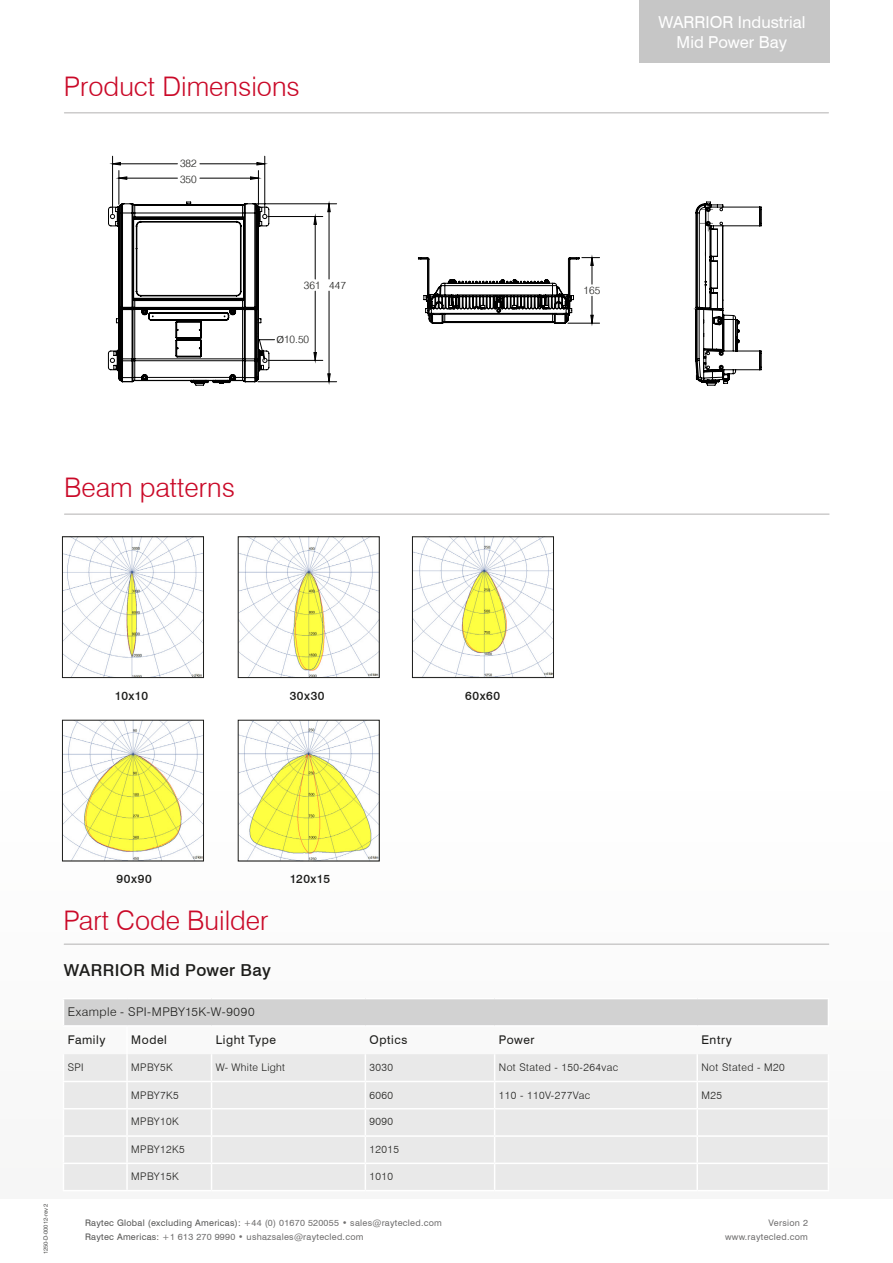
<style>
.page{position:relative;width:893px;height:1263px;background:#fff}
.page>*{position:absolute;margin:0;border:0;box-sizing:border-box;transform-origin:0 0}
.t1{font:300 27px "Swiss 721 BT";color:#ca0928}
.t2{font:16.5px/19.8px "Swiss 721 BT";color:#fff;text-align:center}
.t3{font:500 16.5px "Swiss 721 BT";letter-spacing:.025em;color:#1d1d1b}
.t4{font:12px "Swiss 721 BT";letter-spacing:.05em;color:#1d1d1b}
.t5{font:300 12px "Swiss 721 BT";letter-spacing:.035em;color:#1d1d1b}
.t6{font:500 12px "Swiss 721 BT";letter-spacing:.05em;color:#1d1d1b}
.t7{font:300 10.5px "Swiss 721 BT";letter-spacing:.04em;color:#1d1d1b}
.t8{font:300 10.5px "Swiss 721 TL";color:#1d1d1b}
.t9{font:9px/13.5px "Swiss 721 BT";letter-spacing:.03em;color:#706f6f}
.t10{font:6px "Swiss 721 BT";letter-spacing:-.02em;color:#575756}
.s1{font-family:"URW Grotesk"}
.s2{color:#575756}
</style>
<div class="page">
<div style="left:639px;top:0;width:190px;height:63px;background:#c6c6c6"></div>
<hr style="left:64px;top:112px;width:764px;height:1px;background:#b3b2b2">
<hr style="left:64px;top:514px;width:765px;height:1px;background:#b3b2b2">
<div style="left:63px;top:998px;width:765px;height:28px;background:#d2d2d2"></div>
<div style="left:64px;top:1054px;width:764px;height:136px;background:#e9e9e9"></div>
<hr style="left:63px;top:998px;width:64px;height:1px;background:#fff">
<svg style="left:63px;top:999px;width:1px;height:26px"></svg>
<hr style="left:127px;top:998px;width:85px;height:1px;background:#fff">
<hr style="left:212px;top:998px;width:153px;height:1px;background:#fff">
<hr style="left:365px;top:998px;width:130px;height:1px;background:#fff">
<hr style="left:495px;top:998px;width:202px;height:1px;background:#fff">
<hr style="left:697px;top:998px;width:132px;height:1px;background:#fff">
<hr style="left:63px;top:1025px;width:64px;height:2px;background:#fff">
<hr style="left:127px;top:1025px;width:85px;height:2px;background:#fff">
<hr style="left:212px;top:1025px;width:153px;height:2px;background:#fff">
<hr style="left:365px;top:1025px;width:130px;height:2px;background:#fff">
<hr style="left:495px;top:1025px;width:202px;height:2px;background:#fff">
<hr style="left:697px;top:1025px;width:132px;height:2px;background:#fff">
<hr style="left:126px;top:1054px;width:2px;height:27px;background:#fff">
<hr style="left:696px;top:1054px;width:2px;height:27px;background:#fff">
<hr style="left:63px;top:1081px;width:64px;height:1px;background:#fff">
<hr style="left:127px;top:1081px;width:85px;height:1px;background:#fff">
<hr style="left:126px;top:1082px;width:2px;height:26px;background:#fff">
<hr style="left:212px;top:1081px;width:153px;height:1px;background:#fff">
<hr style="left:365px;top:1081px;width:130px;height:1px;background:#fff">
<hr style="left:495px;top:1081px;width:202px;height:1px;background:#fff">
<hr style="left:697px;top:1081px;width:132px;height:1px;background:#fff">
<hr style="left:696px;top:1082px;width:2px;height:26px;background:#fff">
<hr style="left:63px;top:1108px;width:64px;height:1px;background:#fff">
<hr style="left:127px;top:1108px;width:85px;height:1px;background:#fff">
<hr style="left:126px;top:1109px;width:2px;height:26px;background:#fff">
<hr style="left:212px;top:1108px;width:153px;height:1px;background:#fff">
<hr style="left:365px;top:1108px;width:130px;height:1px;background:#fff">
<hr style="left:495px;top:1108px;width:202px;height:1px;background:#fff">
<hr style="left:697px;top:1108px;width:132px;height:1px;background:#fff">
<hr style="left:696px;top:1109px;width:2px;height:26px;background:#fff">
<hr style="left:63px;top:1135px;width:64px;height:2px;background:#fff">
<hr style="left:127px;top:1135px;width:85px;height:2px;background:#fff">
<hr style="left:126px;top:1137px;width:2px;height:25px;background:#fff">
<hr style="left:212px;top:1135px;width:153px;height:2px;background:#fff">
<hr style="left:365px;top:1135px;width:130px;height:2px;background:#fff">
<hr style="left:495px;top:1135px;width:202px;height:2px;background:#fff">
<hr style="left:697px;top:1135px;width:132px;height:2px;background:#fff">
<hr style="left:696px;top:1137px;width:2px;height:25px;background:#fff">
<hr style="left:63px;top:1162px;width:64px;height:2px;background:#fff">
<hr style="left:127px;top:1162px;width:85px;height:2px;background:#fff">
<hr style="left:126px;top:1164px;width:2px;height:26px;background:#fff">
<hr style="left:212px;top:1162px;width:153px;height:2px;background:#fff">
<svg style="left:211px;top:1054px;width:1px;height:136px"></svg>
<hr style="left:365px;top:1162px;width:130px;height:2px;background:#fff">
<svg style="left:365px;top:1054px;width:1px;height:136px"></svg>
<hr style="left:495px;top:1162px;width:202px;height:2px;background:#fff">
<svg style="left:494px;top:1054px;width:1px;height:136px"></svg>
<hr style="left:697px;top:1162px;width:132px;height:2px;background:#fff">
<hr style="left:696px;top:1164px;width:2px;height:26px;background:#fff">
<hr style="left:64px;top:944px;width:765px;height:1px;background:#b3b2b2">
<svg style="left:112px;top:156px;width:225px;height:226px"></svg>
<svg style="left:328px;top:204px;width:2px;height:8px"></svg>
<svg style="left:328px;top:374px;width:2px;height:8px"></svg>
<svg style="left:314px;top:352px;width:2px;height:8px"></svg>
<svg style="left:314px;top:217px;width:2px;height:7px"></svg>
<svg style="left:119px;top:177px;width:8px;height:2px"></svg>
<svg style="left:250px;top:177px;width:8px;height:2px"></svg>
<svg style="left:257px;top:163px;width:8px;height:2px"></svg>
<svg style="left:113px;top:163px;width:7px;height:2px"></svg>
<svg style="left:108px;top:201px;width:162px;height:185px"></svg>
<svg style="left:418px;top:257px;width:182px;height:67px"></svg>
<svg style="left:694px;top:201px;width:68px;height:185px"></svg>
<img style="left:240px;top:538px;width:138px;height:138px">
<div style="left:238px;top:536px;width:142px;height:142px;border:1px solid #1d1d1b"></div>
<img style="left:64px;top:538px;width:138px;height:138px">
<div style="left:62px;top:536px;width:142px;height:142px;border:1px solid #1d1d1b"></div>
<img style="left:414px;top:538px;width:138px;height:138px">
<div style="left:412px;top:536px;width:142px;height:142px;border:1px solid #1d1d1b"></div>
<img style="left:64px;top:722px;width:138px;height:137px">
<div style="left:62px;top:720px;width:142px;height:141px;border:1px solid #1d1d1b"></div>
<img style="left:240px;top:722px;width:138px;height:137px">
<h1 class="t1" style="left:64px;top:70px;width:237px">Product Dimensions</h1>
<p class="t8" style="left:180px;top:156px;width:18px">382</p>
<p class="t8" style="left:180px;top:173px;width:18px">350</p>
<p class="t8" style="left:304px;top:278px;width:44px">361 447</p>
<p class="t8" style="left:276px;top:332px;width:34px"><span class="s1">Ø</span>10.50</p>
<h1 class="t1" style="left:64px;top:471px;width:172px">Beam patterns</h1>
<h2 class="t2" style="left:658px;top:13px;width:148px">WARRIOR Industrial<br>Mid Power Bay</h2>
<p class="t8" style="left:583px;top:283px;width:18px">165</p>
<h3 class="t6" style="left:115px;top:688px;width:35px">10x10</h3>
<h3 class="t6" style="left:290px;top:688px;width:36px">30x30</h3>
<h3 class="t6" style="left:465px;top:688px;width:36px">60x60</h3>
<p class="t10" style="left:42px;top:1254px;width:52px;rotate:-90deg">1250-D-00012-rev 2</p>
<h3 class="t6" style="left:117px;top:871px;width:37px">90x90</h3>
<h3 class="t6" style="left:290px;top:871px;width:42px">120x15</h3>
<h1 class="t1" style="left:63px;top:904px;width:207px">Part Code Builder</h1>
<h2 class="t3" style="left:64px;top:960px;width:208px">WARRIOR Mid Power Bay</h2>
<h3 class="t5" style="left:68px;top:1005px;width:188px">Example - SPI-MPBY15K-W-9090</h3>
<h3 class="t4" style="left:68px;top:1033px;width:39px">Family</h3>
<h3 class="t4" style="left:131px;top:1033px;width:37px">Model</h3>
<h3 class="t4" style="left:216px;top:1033px;width:62px">Light Type</h3>
<h3 class="t4" style="left:370px;top:1033px;width:39px">Optics</h3>
<h3 class="t4" style="left:499px;top:1033px;width:37px">Power</h3>
<h3 class="t4" style="left:701px;top:1033px;width:32px">Entry</h3>
<p class="t7" style="left:68px;top:1060px;width:18px">SPI</p>
<p class="t7" style="left:131px;top:1060px;width:43px">MPBY5K</p>
<p class="t7" style="left:216px;top:1060px;width:71px">W- White Light</p>
<p class="t7" style="left:370px;top:1060px;width:25px">3030</p>
<p class="t7" style="left:499px;top:1060px;width:121px">Not Stated - 150-264vac</p>
<p class="t7" style="left:701px;top:1060px;width:85px">Not Stated - M20</p>
<p class="t7" style="left:131px;top:1089px;width:49px">MPBY7K5</p>
<p class="t7" style="left:370px;top:1089px;width:25px">6060</p>
<p class="t7" style="left:499px;top:1089px;width:93px">110 - 110V-277Vac</p>
<p class="t7" style="left:701px;top:1089px;width:22px">M25</p>
<p class="t7" style="left:131px;top:1115px;width:49px">MPBY10K</p>
<p class="t7" style="left:370px;top:1115px;width:25px">9090</p>
<p class="t7" style="left:131px;top:1142px;width:55px">MPBY12K5</p>
<p class="t7" style="left:370px;top:1142px;width:31px">12015</p>
<p class="t7" style="left:131px;top:1170px;width:49px">MPBY15K</p>
<p class="t7" style="left:370px;top:1170px;width:25px">1010</p>
<p class="t9" style="left:85px;top:1216px;width:358px"><span class="s2">Raytec Global (excluding Americas):</span> +44 (0) 01670 520055 • sales@raytecled.com<br><span class="s2">Raytec Americas:</span> +1 613 270 9990 • ushazsales@raytecled.com</p>
<p class="t9" style="left:725px;top:1216px;width:84px;text-align:right">Version 2 www.raytecled.com</p>
</div>
